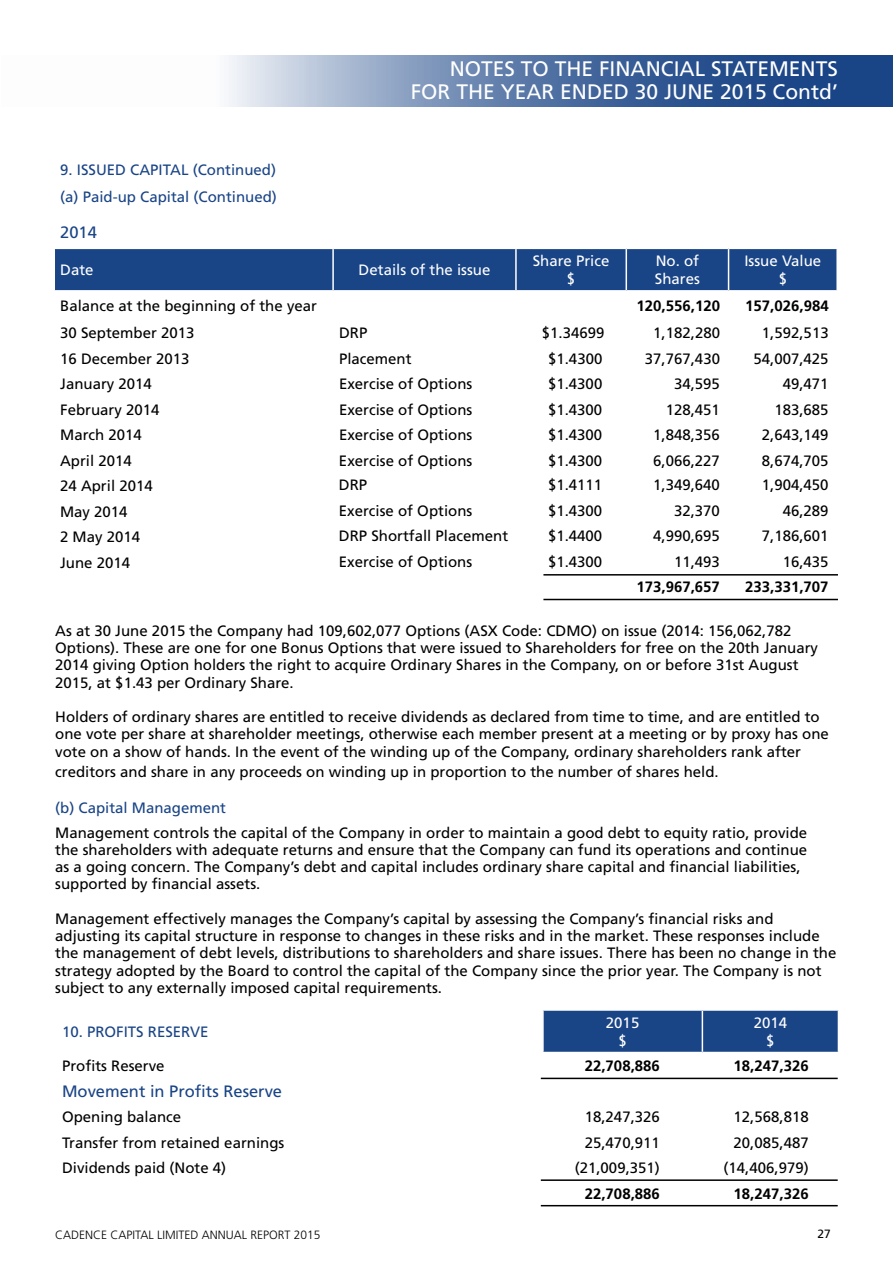
<style>
.page{position:relative;width:893px;height:1263px;background:#fff}
.page>*{position:absolute;margin:0;border:0;box-sizing:border-box;transform-origin:0 0}
.t1{font:21px/22.5px "Frutiger";color:#fff;text-align:right}
.t2{font:16.5px "Frutiger";color:#194486}
.t3{font:15px/17.2px "Frutiger";color:#000}
.t4{font:15px/27px "Frutiger";color:#194486}
.t5{font:700 15px "Frutiger";color:#000}
.t6{font:15px/18px "Frutiger";color:#fff;text-align:center}
.t7{font:300 12px "Frutiger";color:#000}
.t8{font:12px "Frutiger";color:#000}
</style>
<div class="page">
<svg style="left:227px;top:55px;width:666px;height:52px;background:#5f7dab"></svg>
<div style="left:55px;top:249px;width:781px;height:41px;background:#194486"></div>
<hr style="left:332px;top:249px;width:2px;height:41px;background:#fff">
<hr style="left:515px;top:249px;width:2px;height:41px;background:#fff">
<hr style="left:625px;top:249px;width:2px;height:41px;background:#fff">
<hr style="left:728px;top:249px;width:1px;height:41px;background:#fff">
<div style="left:544px;top:1011px;width:294px;height:41px;background:#194486"></div>
<hr style="left:702px;top:1011px;width:1px;height:41px;background:#fff">
<hr style="left:541px;top:1179px;width:297px;height:2px;background:#000">
<hr style="left:541px;top:1205px;width:297px;height:1px;background:#000">
<hr style="left:541px;top:1078px;width:297px;height:1px;background:#000">
<hr style="left:543px;top:574px;width:295px;height:1px;background:#000">
<hr style="left:543px;top:599px;width:295px;height:1px;background:#000">
<h1 class="t1" style="left:411px;top:57px;width:429px">NOTES TO THE FINANCIAL STATEMENTS<br>FOR THE YEAR ENDED 30 JUNE 2015 Contd’</h1>
<p class="t4" style="left:60px;top:156px;width:218px">9. ISSUED CAPITAL (Continued) (a) Paid-up Capital (Continued)</p>
<p class="t2" style="left:60px;top:223px;width:38px">2014</p>
<p class="t6" style="left:60px;top:261px;width:35px">Date</p>
<p class="t6" style="left:359px;top:261px;width:133px">Details of the issue</p>
<p class="t6" style="left:533px;top:252px;width:78px">Share Price $</p>
<p class="t6" style="left:655px;top:252px;width:47px;text-align:left">No. of<br>Shares</p>
<p class="t6" style="left:744px;top:252px;width:78px">Issue Value $</p>
<p class="t3" style="left:60px;top:297px;width:258px">Balance at the beginning of the year</p>
<p class="t5" style="left:637px;top:297px;width:85px">120,556,120</p>
<p class="t5" style="left:745px;top:297px;width:85px">157,026,984</p>
<p class="t3" style="left:60px;top:324px;width:136px">30 September 2013</p>
<p class="t3" style="left:339px;top:324px;width:30px">DRP</p>
<p class="t3" style="left:542px;top:324px;width:64px">$1.34699</p>
<p class="t3" style="left:653px;top:324px;width:68px">1,182,280</p>
<p class="t3" style="left:762px;top:324px;width:68px">1,592,513</p>
<p class="t3" style="left:60px;top:350px;width:131px">16 December 2013</p>
<p class="t3" style="left:339px;top:350px;width:74px">Placement</p>
<p class="t3" style="left:548px;top:350px;width:56px">$1.4300</p>
<p class="t3" style="left:645px;top:350px;width:77px">37,767,430</p>
<p class="t3" style="left:754px;top:350px;width:77px">54,007,425</p>
<p class="t3" style="left:60px;top:375px;width:93px">January 2014</p>
<p class="t3" style="left:339px;top:375px;width:135px">Exercise of Options</p>
<p class="t3" style="left:548px;top:375px;width:56px">$1.4300</p>
<p class="t3" style="left:674px;top:375px;width:47px">34,595</p>
<p class="t3" style="left:783px;top:375px;width:47px">49,471</p>
<p class="t3" style="left:60px;top:401px;width:101px">February 2014</p>
<p class="t3" style="left:339px;top:401px;width:135px">Exercise of Options</p>
<p class="t3" style="left:548px;top:401px;width:56px">$1.4300</p>
<p class="t3" style="left:666px;top:401px;width:56px">128,451</p>
<p class="t3" style="left:774px;top:401px;width:56px">183,685</p>
<p class="t3" style="left:60px;top:426px;width:83px">March 2014</p>
<p class="t3" style="left:339px;top:426px;width:135px">Exercise of Options</p>
<p class="t3" style="left:548px;top:426px;width:56px">$1.4300</p>
<p class="t3" style="left:653px;top:426px;width:68px">1,848,356</p>
<p class="t3" style="left:762px;top:426px;width:68px">2,643,149</p>
<p class="t3" style="left:60px;top:452px;width:73px">April 2014</p>
<p class="t3" style="left:339px;top:452px;width:135px">Exercise of Options</p>
<p class="t3" style="left:548px;top:452px;width:56px">$1.4300</p>
<p class="t3" style="left:653px;top:452px;width:68px">6,066,227</p>
<p class="t3" style="left:762px;top:452px;width:68px">8,674,705</p>
<p class="t3" style="left:60px;top:477px;width:94px">24 April 2014</p>
<p class="t3" style="left:339px;top:476px;width:30px">DRP</p>
<p class="t3" style="left:548px;top:476px;width:56px">$1.4111</p>
<p class="t3" style="left:653px;top:476px;width:68px">1,349,640</p>
<p class="t3" style="left:762px;top:476px;width:68px">1,904,450</p>
<p class="t3" style="left:60px;top:503px;width:69px">May 2014</p>
<p class="t3" style="left:339px;top:502px;width:135px">Exercise of Options</p>
<p class="t3" style="left:548px;top:502px;width:56px">$1.4300</p>
<p class="t3" style="left:674px;top:502px;width:47px">32,370</p>
<p class="t3" style="left:783px;top:502px;width:47px">46,289</p>
<p class="t3" style="left:60px;top:528px;width:82px">2 May 2014</p>
<p class="t3" style="left:339px;top:527px;width:171px">DRP Shortfall Placement</p>
<p class="t3" style="left:548px;top:527px;width:56px">$1.4400</p>
<p class="t3" style="left:653px;top:527px;width:68px">4,990,695</p>
<p class="t3" style="left:762px;top:527px;width:68px">7,186,601</p>
<p class="t3" style="left:60px;top:554px;width:72px">June 2014</p>
<p class="t3" style="left:339px;top:553px;width:135px">Exercise of Options</p>
<p class="t3" style="left:548px;top:553px;width:56px">$1.4300</p>
<p class="t3" style="left:674px;top:553px;width:47px">11,493</p>
<p class="t3" style="left:783px;top:553px;width:47px">16,435</p>
<p class="t5" style="left:636px;top:578px;width:85px">173,967,657</p>
<p class="t5" style="left:745px;top:578px;width:85px">233,331,707</p>
<p class="t3" style="left:55px;top:622px;width:764px">As at 30 June 2015 the Company had 109,602,077 Options (ASX Code: CDMO) on issue (2014: 156,062,782<br>Options). These are one for one Bonus Options that were issued to Shareholders for free on the 20th January 2014 giving Option holders the right to acquire Ordinary Shares in the Company, on or before 31st August 2015, at $1.43 per Ordinary Share.</p>
<p class="t3" style="left:55px;top:708px;width:775px">Holders of ordinary shares are entitled to receive dividends as declared from time to time, and are entitled to one vote per share at shareholder meetings, otherwise each member present at a meeting or by proxy has one vote on a show of hands. In the event of the winding up of the Company, ordinary shareholders rank after</p>
<p class="t3" style="left:55px;top:762px;width:665px">creditors and share in any proceeds on winding up in proportion to the number of shares held.</p>
<p class="t4" style="left:55px;top:794px;width:172px">(b) Capital Management</p>
<p class="t3" style="left:55px;top:823px;width:753px">Management controls the capital of the Company in order to maintain a good debt to equity ratio, provide the shareholders with adequate returns and ensure that the Company can fund its operations and continue as a going concern. The Company’s debt and capital includes ordinary share capital and financial liabilities, supported by financial assets.</p>
<p class="t3" style="left:55px;top:910px;width:783px">Management effectively manages the Company’s capital by assessing the Company’s financial risks and adjusting its capital structure in response to changes in these risks and in the market. These responses include the management of debt levels, distributions to shareholders and share issues. There has been no change in the strategy adopted by the Board to control the capital of the Company since the prior year. The Company is not subject to any externally imposed capital requirements.</p>
<p class="t4" style="left:62px;top:1018px;width:148px">10. PROFITS RESERVE</p>
<p class="t6" style="left:606px;top:1014px;width:35px">2015 $</p>
<p class="t6" style="left:754px;top:1014px;width:35px">2014 $</p>
<p class="t3" style="left:62px;top:1057px;width:104px">Profits Reserve</p>
<p class="t5" style="left:585px;top:1057px;width:77px">22,708,886</p>
<p class="t5" style="left:734px;top:1057px;width:77px">18,247,326</p>
<p class="t2" style="left:62px;top:1082px;width:222px">Movement in Profits Reserve</p>
<p class="t3" style="left:62px;top:1108px;width:121px">Opening balance</p>
<p class="t3" style="left:585px;top:1108px;width:77px">18,247,326</p>
<p class="t3" style="left:734px;top:1108px;width:77px">12,568,818</p>
<p class="t3" style="left:62px;top:1134px;width:224px">Transfer from retained earnings</p>
<p class="t3" style="left:585px;top:1134px;width:77px">25,470,911</p>
<p class="t3" style="left:734px;top:1134px;width:77px">20,085,487</p>
<p class="t3" style="left:62px;top:1159px;width:166px">Dividends paid (Note 4)</p>
<p class="t3" style="left:575px;top:1159px;width:87px">(21,009,351)</p>
<p class="t3" style="left:724px;top:1159px;width:87px">(14,406,979)</p>
<p class="t5" style="left:585px;top:1185px;width:77px">22,708,886</p>
<p class="t5" style="left:734px;top:1185px;width:77px">18,247,326</p>
<p class="t7" style="left:55px;top:1228px;width:267px">CADENCE CAPITAL LIMITED ANNUAL REPORT 2015</p>
<p class="t8" style="left:817px;top:1227px;width:15px">27</p>
</div>
